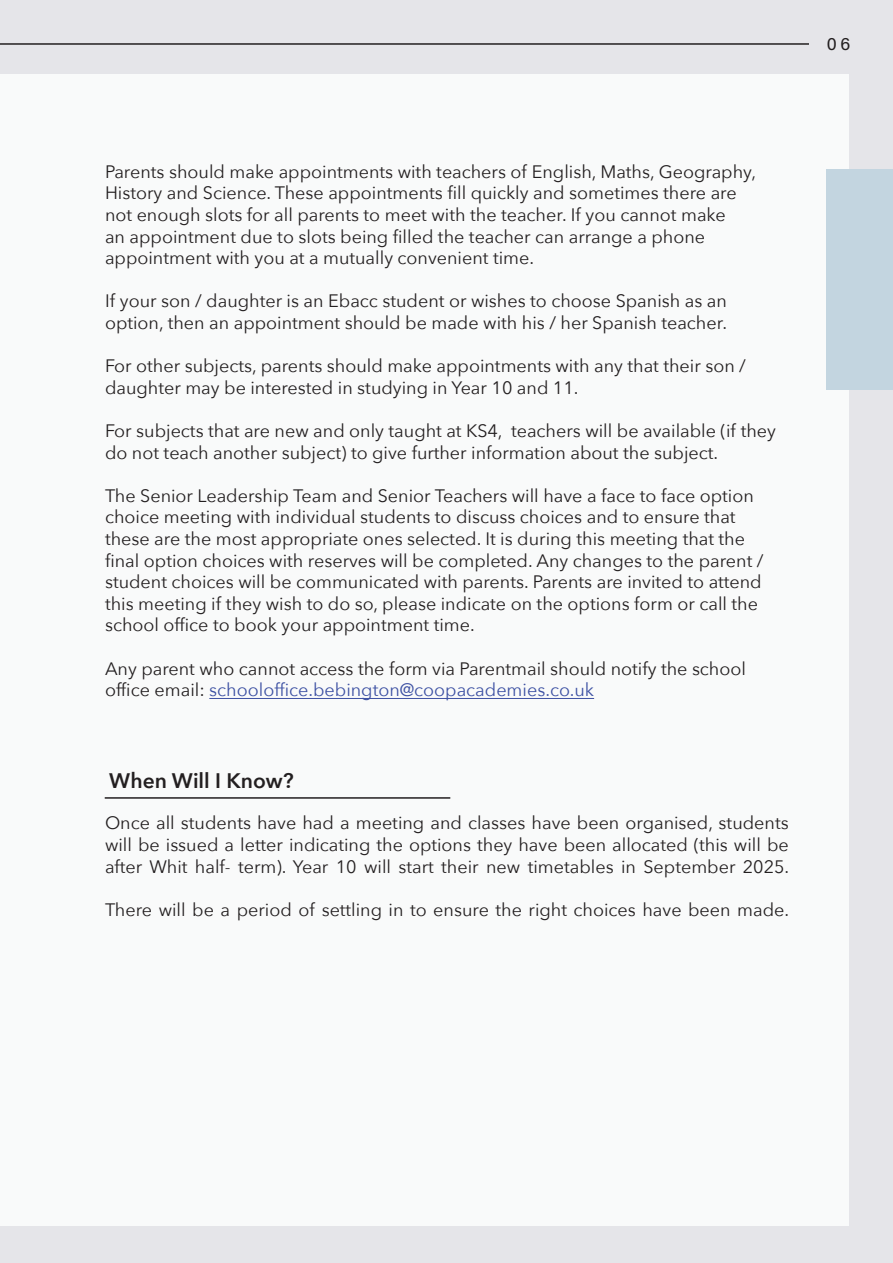
<style>
.page{position:relative;width:893px;height:1263px;background:#e5e5e9}
.page>*{position:absolute;margin:0;border:0;box-sizing:border-box;transform-origin:0 0}
.t1{font:600 21px "Avenir Next";color:#231f20}
.t2{font:18px/21.6px "Avenir Next";color:#231f20}
.t3{font:18px "Acumin Pro";color:#231f20}
.s1{color:#3d51a3}
</style>
<div class="page">
<div style="left:0;top:74px;width:848px;height:1152px;background:#f9fafa"></div>
<hr style="left:209px;top:698px;width:385px;height:1px;background:#3d51a3">
<hr style="left:105px;top:797px;width:345px;height:2px;background:#231f20">
<div style="left:827px;top:170px;width:66px;height:220px;background:#c3d5e0"></div>
<hr style="left:0;top:43px;width:809px;height:2px;background:#231f20">
<p class="t3" style="left:827px;top:31px;width:25px">06</p>
<p class="t2" style="left:105px;top:160px;width:652px">Parents should make appointments with teachers of English, Maths, Geography, History and Science. These appointments fill quickly and sometimes there are not enough slots for all parents to meet with the teacher. If you cannot make<br>an appointment due to slots being filled the teacher can arrange a phone appointment with you at a mutually convenient time.</p>
<p class="t2" style="left:105px;top:289px;width:623px">If your son / daughter is an Ebacc student or wishes to choose Spanish as an option, then an appointment should be made with his / her Spanish teacher.</p>
<p class="t2" style="left:105px;top:354px;width:642px">For other subjects, parents should make appointments with any that their son / daughter may be interested in studying in Year 10 and 11.</p>
<p class="t2" style="left:105px;top:419px;width:672px">For subjects that are new and only taught at KS4, teachers will be available (if they do not teach another subject) to give further information about the subject.</p>
<p class="t2" style="left:105px;top:484px;width:660px">The Senior Leadership Team and Senior Teachers will have a face to face option choice meeting with individual students to discuss choices and to ensure that these are the most appropriate ones selected. It is during this meeting that the final option choices with reserves will be completed. Any changes to the parent / student choices will be communicated with parents. Parents are invited to attend this meeting if they wish to do so, please indicate on the options form or call the school office to book your appointment time.</p>
<p class="t2" style="left:105px;top:657px;width:642px">Any parent who cannot access the form via Parentmail should notify the school office email: <span class="s1">schooloffice.bebington@coopacademies.co.uk</span></p>
<p class="t1" style="left:109px;top:762px;width:186px">When Will I Know?</p>
<p class="t2" style="left:105px;top:811px;width:686px;text-align:justify">Once all students have had a meeting and classes have been organised, students will be issued a letter indicating the options they have been allocated (this will be after Whit half- term). Year 10 will start their new timetables in September 2025.</p>
<p class="t2" style="left:105px;top:898px;width:686px">There will be a period of settling in to ensure the right choices have been made.</p>
</div>
